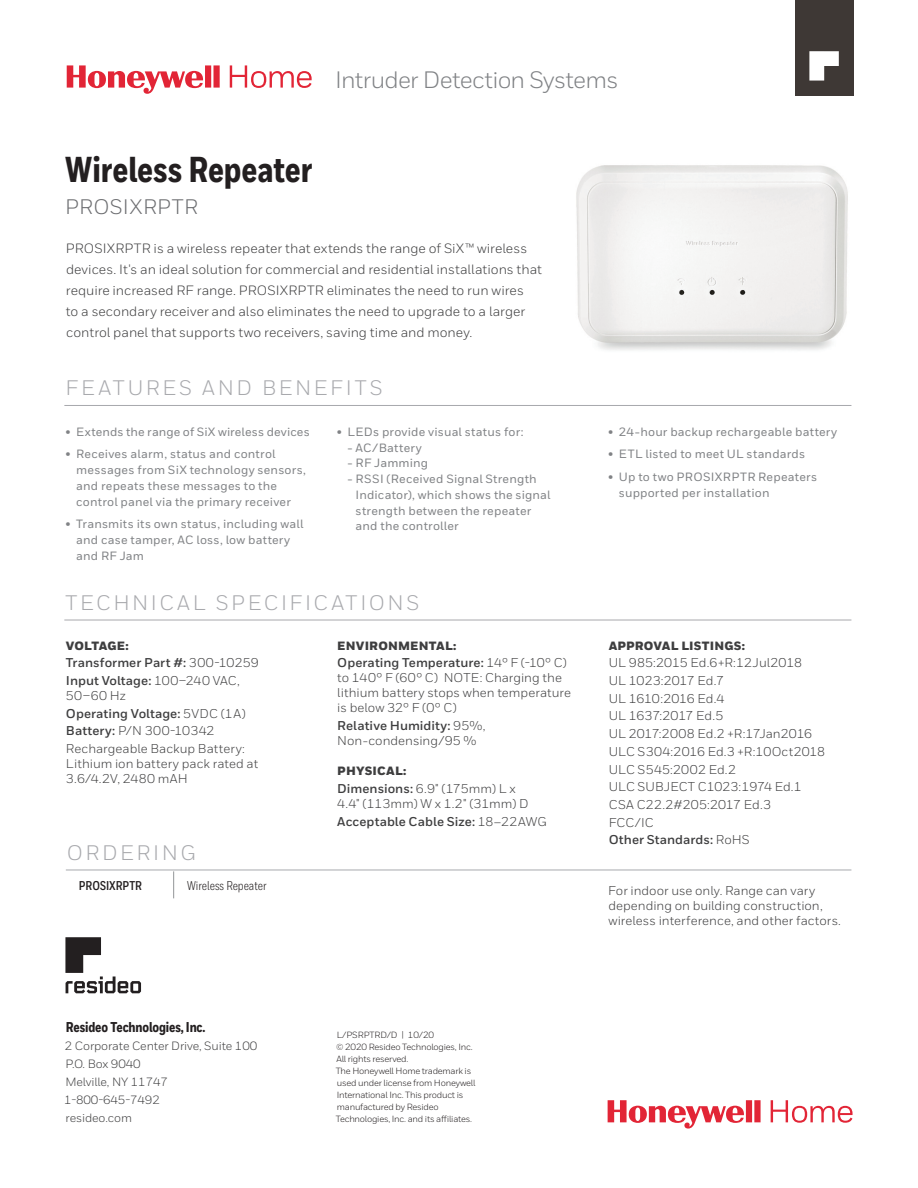
<style>
.page{position:relative;width:918px;height:1188px;background:#fff}
.page>*{position:absolute;margin:0;border:0;box-sizing:border-box;transform-origin:0 0}
.Datasheet__Title_1{font:800 36px "Honeywell Cond";letter-spacing:-.005em;color:#231f20}
.Logotype_-_80{font:23.7px "Honeywell Sans";letter-spacing:-.03em;color:#808285}
.Datasheet__Sidebar_H{font:21px "Honeywell Sans";letter-spacing:.125em;color:#a8a9ad}
.Datasheet__Title_2_1{font:21px "Honeywell Sans";letter-spacing:.02em;color:#6c6d70}
.Cover__Address_Block{font:800 14.25px "Honeywell Cond";letter-spacing:-.01em;color:#231f20}
.Body__9_14_pt{font:13.5px/21px "Honeywell Sans";color:#3e3e3f}
.Datasheet__Specifica{font:12.75px/15px "Honeywell Sans";letter-spacing:.005em;color:#3e3e3f}
.Body__9_14_pt-2{font:12.75px/15px "Honeywell Sans";color:#3e3e3f}
.Datasheet__Specifica-2{font:700 12.75px "Honeywell Sans";color:#3e3e3f}
.Table__Body{font:12.75px "Honeywell Cond";color:#231f20}
.Datasheet__Specifica-3{font:12.75px "Honeywell Sans";letter-spacing:-.015em;color:#3e3e3f}
.Table__Body__Bold{font:700 12.75px "Honeywell Cond";color:#231f20}
.t1{font:500 12px/15.8px "Honeywell Sans";letter-spacing:.015em;color:#808285}
.Cover__Address_Block-2{font:12px "Honeywell Sans";letter-spacing:-.01em;color:#3e3e3f}
.Datasheet__Specifica-4{font:900 12px "Honeywell Sans";letter-spacing:.015em;color:#3e3e3f}
.Cover__Copyright{font:9px/12px "Honeywell Sans";letter-spacing:-.025em;color:#231f20}
.s1{font-weight:400}
.s2{font-weight:700}
</style>
<div class="page">
<hr style="left:64px;top:405px;width:787px;height:1px;background:#a8a9ad">
<img style="left:576px;top:165px;width:272px;height:185px">
<hr style="left:66px;top:870px;width:785px;height:1px;background:#a8a9ad">
<hr style="left:64px;top:620px;width:787px;height:1px;background:#a8a9ad">
<svg style="left:67px;top:65px;width:245px;height:29px"></svg>
<div style="left:795px;top:0;width:58px;height:95px;background:#3e3835"></div>
<svg style="left:809px;top:51px;width:30px;height:30px"></svg>
<svg style="left:608px;top:1100px;width:245px;height:29px"></svg>
<svg style="left:65px;top:937px;width:76px;height:56px"></svg>
<p class="Datasheet__Title_1" style="left:65px;top:147px;width:249px">Wireless Repeater</p>
<p class="Datasheet__Title_2_1" style="left:65px;top:194px;width:135px">PROSIXRPTR</p>
<p class="Logotype_-_80" style="left:335px;top:65px;width:285px">Intruder Detection Systems</p>
<p class="Body__9_14_pt" style="left:66px;top:238px;width:478px">PROSIXRPTR is a wireless repeater that extends the range of SiX™ wireless devices. It's an ideal solution for commercial and residential installations that require increased RF range. PROSIXRPTR eliminates the need to run wires<br>to a secondary receiver and also eliminates the need to upgrade to a larger control panel that supports two receivers, saving time and money.</p>
<p class="Datasheet__Sidebar_H" style="left:65px;top:375px;width:319px">FEATURES AND BENEFITS</p>
<p class="t1" style="left:65px;top:424px;width:246px">• Extends the range of SiX wireless devices</p>
<p class="t1" style="left:76px;top:447px;width:231px;text-indent:-11px">• Receives alarm, status and control messages from SiX technology sensors, and repeats these messages to the control panel via the primary receiver</p>
<p class="t1" style="left:76px;top:516px;width:229px;text-indent:-11px">• Transmits its own status, including wall and case tamper, AC loss, low battery and RF Jam</p>
<p class="t1" style="left:337px;top:424px;width:188px">• LEDs provide visual status for:</p>
<p class="t1" style="left:348px;top:440px;width:76px">- AC/Battery</p>
<p class="t1" style="left:348px;top:456px;width:82px">- RF Jamming</p>
<p class="t1" style="left:356px;top:471px;width:196px;text-indent:-8px">- RSSI (Received Signal Strength<br>Indicator), which shows the signal strength between the repeater and the controller</p>
<p class="Datasheet__Sidebar_H" style="left:65px;top:590px;width:356px">TECHNICAL SPECIFICATIONS</p>
<p class="Datasheet__Specifica-4" style="left:66px;top:638px;width:64px">VOLTAGE:</p>
<p class="Datasheet__Specifica-2" style="left:66px;top:655px;width:194px">Transformer Part #: <span class="s1">300-10259</span></p>
<p class="Datasheet__Specifica" style="left:66px;top:673px;width:175px"><span class="s2">Input Voltage:</span> 100–240 VAC,<br>50–60 Hz</p>
<p class="Datasheet__Specifica-2" style="left:66px;top:706px;width:181px">Operating Voltage: <span class="s1">5VDC (1A)</span></p>
<p class="Datasheet__Specifica" style="left:66px;top:724px;width:150px"><span class="s2">Battery:</span> P/N 300-10342</p>
<p class="Datasheet__Specifica" style="left:66px;top:741px;width:194px">Rechargeable Backup Battery:<br>Lithium ion battery pack rated at<br>3.6/4.2V, 2480 mAH</p>
<p class="Datasheet__Sidebar_H" style="left:67px;top:840px;width:130px">ORDERING</p>
<p class="Table__Body__Bold" style="left:79px;top:878px;width:65px">PROSIXRPTR</p>
<p class="Table__Body" style="left:187px;top:878px;width:81px">Wireless Repeater</p>
<p class="Cover__Address_Block" style="left:66px;top:1018px;width:141px">Resideo Technologies, Inc.</p>
<p class="Cover__Address_Block-2" style="left:65px;top:1039px;width:194px">2 Corporate Center Drive, Suite 100</p>
<p class="Cover__Address_Block-2" style="left:65px;top:1057px;width:77px">P.O. Box 9040</p>
<p class="Cover__Address_Block-2" style="left:65px;top:1075px;width:104px">Melville, NY 11747</p>
<p class="Cover__Address_Block-2" style="left:64px;top:1093px;width:97px">1-800-645-7492</p>
<p class="Cover__Address_Block-2" style="left:66px;top:1111px;width:68px">resideo.com</p>
<p class="Datasheet__Specifica-4" style="left:337px;top:638px;width:121px">ENVIRONMENTAL:</p>
<p class="Datasheet__Specifica" style="left:337px;top:655px;width:235px"><span class="s2">Operating Temperature:</span> 14° F (-10° C) to 140° F (60° C) NOTE: Charging the lithium battery stops when temperature is below 32° F (0° C)</p>
<p class="Datasheet__Specifica" style="left:337px;top:718px;width:150px"><span class="s2">Relative Humidity:</span> 95%,<br>Non-condensing/95 %</p>
<p class="Datasheet__Specifica-4" style="left:337px;top:764px;width:71px">PHYSICAL:</p>
<p class="Datasheet__Specifica" style="left:337px;top:781px;width:193px"><span class="s2">Dimensions:</span> 6.9" (175mm) L x<br>4.4" (113mm) W x 1.2" (31mm) D</p>
<p class="Datasheet__Specifica-2" style="left:337px;top:814px;width:211px">Acceptable Cable Size: <span class="s1">18–22AWG</span></p>
<p class="Cover__Copyright" style="left:337px;top:1029px;width:99px">L/PSRPTRD/D | 10/20</p>
<p class="Cover__Copyright" style="left:336px;top:1041px;width:141px">© 2020 Resideo Technologies, Inc.<br>All rights reserved.<br>The Honeywell Home trademark is used under license from Honeywell<br>International Inc. This product is manufactured by Resideo<br>Technologies, Inc. and its affiliates.</p>
<p class="t1" style="left:608px;top:424px;width:231px">• 24-hour backup rechargeable battery</p>
<p class="t1" style="left:608px;top:447px;width:199px">• ETL listed to meet UL standards</p>
<p class="t1" style="left:619px;top:469px;width:200px;text-indent:-11px">• Up to two PROSIXRPTR Repeaters supported per installation</p>
<p class="Datasheet__Specifica-4" style="left:609px;top:638px;width:138px">APPROVAL LISTINGS:</p>
<p class="Datasheet__Specifica" style="left:609px;top:655px;width:195px">UL 985:2015 Ed.6+R:12Jul2018</p>
<p class="Datasheet__Specifica" style="left:609px;top:673px;width:117px">UL 1023:2017 Ed.7</p>
<p class="Datasheet__Specifica-3" style="left:609px;top:691px;width:117px">UL 1610:2016 Ed.4</p>
<p class="Datasheet__Specifica" style="left:609px;top:709px;width:116px">UL 1637:2017 Ed.5</p>
<p class="Datasheet__Specifica" style="left:609px;top:726px;width:205px">UL 2017:2008 Ed.2 +R:17Jan2016</p>
<p class="Datasheet__Specifica" style="left:609px;top:744px;width:218px">ULC S304:2016 Ed.3 +R:10Oct2018</p>
<p class="Datasheet__Specifica" style="left:609px;top:762px;width:129px">ULC S545:2002 Ed.2</p>
<p class="Datasheet__Specifica" style="left:609px;top:779px;width:195px">ULC SUBJECT C1023:1974 Ed.1</p>
<p class="Datasheet__Specifica" style="left:609px;top:797px;width:164px">CSA C22.2#205:2017 Ed.3</p>
<p class="Datasheet__Specifica" style="left:609px;top:815px;width:47px">FCC/IC</p>
<p class="Datasheet__Specifica-2" style="left:609px;top:832px;width:143px">Other Standards: <span class="s1">RoHS</span></p>
<p class="Body__9_14_pt-2" style="left:608px;top:884px;width:234px">For indoor use only. Range can vary depending on building construction, wireless interference, and other factors.</p>
</div>
